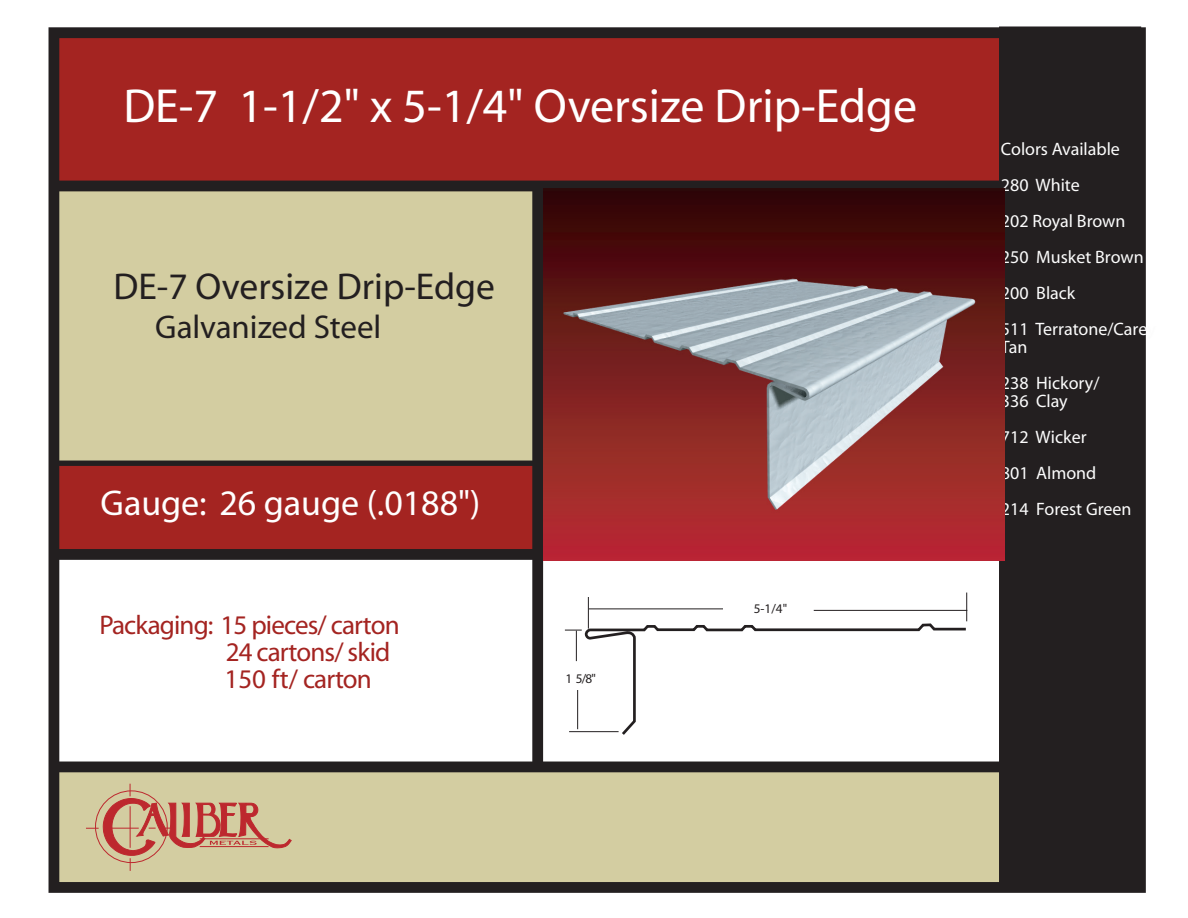
<style>
.page{position:relative;width:1188px;height:918px;background:#fff}
.page>*{position:absolute;margin:0;border:0;box-sizing:border-box;transform-origin:0 0}
.t1{font:48px "Charcoal";color:#fff}
.t2{font:37.5px "Charcoal";color:#231f20}
.t3{font:36px "Charcoal";color:#fff}
.t4{font:33px "Charcoal";color:#231f20}
.t5{font:27px/27px "Charcoal";letter-spacing:-.03em;color:#a42421}
.t6{font:18px/36px "Charcoal";color:#fcfcfc}
.t7{font:13.2px "Charcoal";color:#231f20}
</style>
<div class="page">
<div style="left:55px;top:766px;width:951px;height:122px;background:#d3cda1"></div>
<div style="left:55px;top:185px;width:482px;height:283px;background:#d3cda1"></div>
<div style="left:53px;top:463px;width:486px;height:90px;background:#a42421"></div>
<div style="left:53px;top:32px;width:952px;height:152px;background:#a42421"></div>
<div style="left:54px;top:181px;width:950px;height:10px;background:#231f20"></div>
<div style="left:51px;top:549px;width:965px;height:11px;background:#231f20"></div>
<div style="left:54px;top:762px;width:957px;height:10px;background:#231f20"></div>
<div style="left:49px;top:27px;width:1097px;height:866px;border:11px solid #231f20"></div>
<div style="left:532px;top:186px;width:11px;height:581px;background:#231f20"></div>
<div style="left:55px;top:461px;width:483px;height:5px;background:#231f20"></div>
<div style="left:999px;top:26px;width:142px;height:859px;background:#231f20"></div>
<svg style="left:565px;top:630px;width:17px;height:1px"></svg>
<svg style="left:86px;top:784px;width:205px;height:87px"></svg>
<hr style="left:569px;top:731px;width:50px;height:1px;background:#231f20">
<svg style="left:966px;top:593px;width:1px;height:28px"></svg>
<svg style="left:586px;top:622px;width:380px;height:113px"></svg>
<hr style="left:588px;top:597px;width:1px;height:32px;background:#231f20">
<hr style="left:589px;top:609px;width:134px;height:1px;background:#231f20">
<hr style="left:576px;top:631px;width:1px;height:30px;background:#231f20">
<hr style="left:577px;top:690px;width:1px;height:39px;background:#231f20">
<hr style="left:814px;top:610px;width:153px;height:1px;background:#231f20">
<img style="left:544px;top:189px;width:460px;height:371px">
<h1 class="t1" style="left:123px;top:83px;width:795px">DE-7 1-1/2" x 5-1/4" Oversize Drip-Edge</h1>
<h2 class="t2" style="left:113px;top:268px;width:383px">DE-7 Oversize Drip-Edge</h2>
<h3 class="t4" style="left:155px;top:310px;width:228px">Galvanized Steel</h3>
<h3 class="t3" style="left:101px;top:485px;width:381px">Gauge: 26 gauge (.0188")</h3>
<h3 class="t5" style="left:225px;top:612px;width:177px;text-indent:-125px">Packaging: 15 pieces/ carton<br>24 cartons/ skid<br>150 ft/ carton</h3>
<p class="t7" style="left:566px;top:672px;width:32px">1 5/8"</p>
<p class="t7" style="left:754px;top:603px;width:35px">5-1/4"</p>
<p class="t6" style="left:1001px;top:132px;width:156px">Colors Available<br>280 White<br>202 Royal Brown<br>250 Musket Brown<br>200 Black<br>511 Terratone/Carey</p>
<p class="t6" style="left:1001px;top:330px;width:100px">Tan<br>238 Hickory/</p>
<p class="t6" style="left:1001px;top:384px;width:132px">336 Clay<br>712 Wicker<br>801 Almond<br>214 Forest Green</p>
</div>
